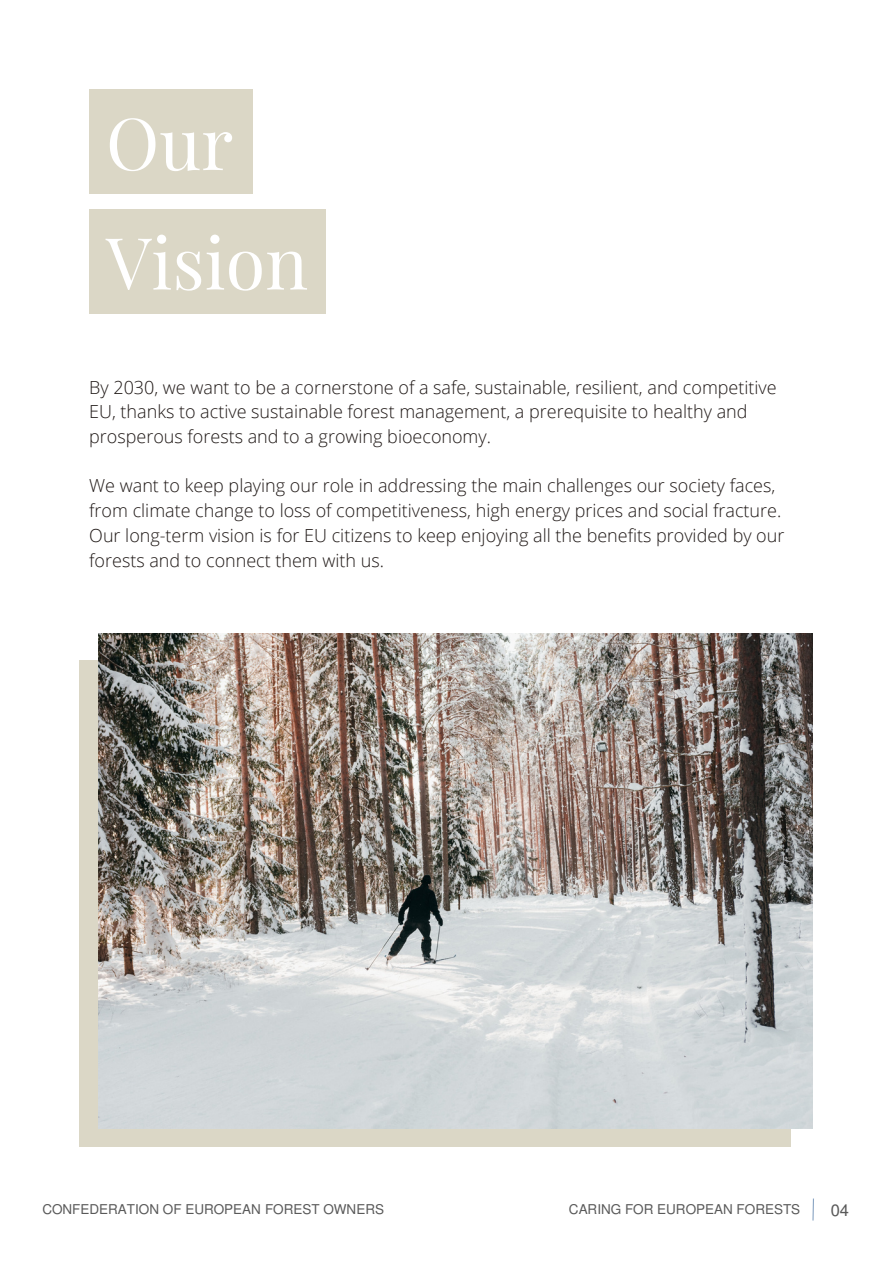
<style>
.page{position:relative;width:893px;height:1264px;background:#fff}
.page>*{position:absolute;margin:0;border:0;box-sizing:border-box;transform-origin:0 0}
.t1{font:72px "Playfair Display";color:#fff}
.t2{font:300 18px/24.8px "Open Sans";color:#201917}
.t3{font:16.5px "Mukti";color:#595959}
.t4{font:13.5px "Mukti";color:#595959}
</style>
<div class="page">
<div style="left:89px;top:89px;width:163px;height:105px;background:#dbd7c6"></div>
<div style="left:89px;top:209px;width:236px;height:104px;background:#dbd7c6"></div>
<div style="left:79px;top:659px;width:711px;height:487px;background:#dbd7c6"></div>
<img style="left:98px;top:633px;width:714px;height:495px">
<hr style="left:812px;top:1198px;width:2px;height:22px;background:#89a4c3">
<p class="t1" style="left:106px;top:92px;width:129px">Our</p>
<p class="t1" style="left:106px;top:212px;width:204px">Vision</p>
<p class="t2" style="left:89px;top:374px;width:689px">By 2030, we want to be a cornerstone of a safe, sustainable, resilient, and competitive<br>EU, thanks to active sustainable forest management, a prerequisite to healthy and prosperous forests and to a growing bioeconomy.</p>
<p class="t2" style="left:89px;top:473px;width:696px">We want to keep playing our role in addressing the main challenges our society faces, from climate change to loss of competitiveness, high energy prices and social fracture.<br>Our long-term vision is for EU citizens to keep enjoying all the benefits provided by our forests and to connect them with us.</p>
<p class="t4" style="left:42px;top:1199px;width:343px">CONFEDERATION OF EUROPEAN FOREST OWNERS</p>
<p class="t4" style="left:569px;top:1199px;width:233px">CARING FOR EUROPEAN FORESTS</p>
<p class="t3" style="left:830px;top:1198px;width:20px">04</p>
</div>
